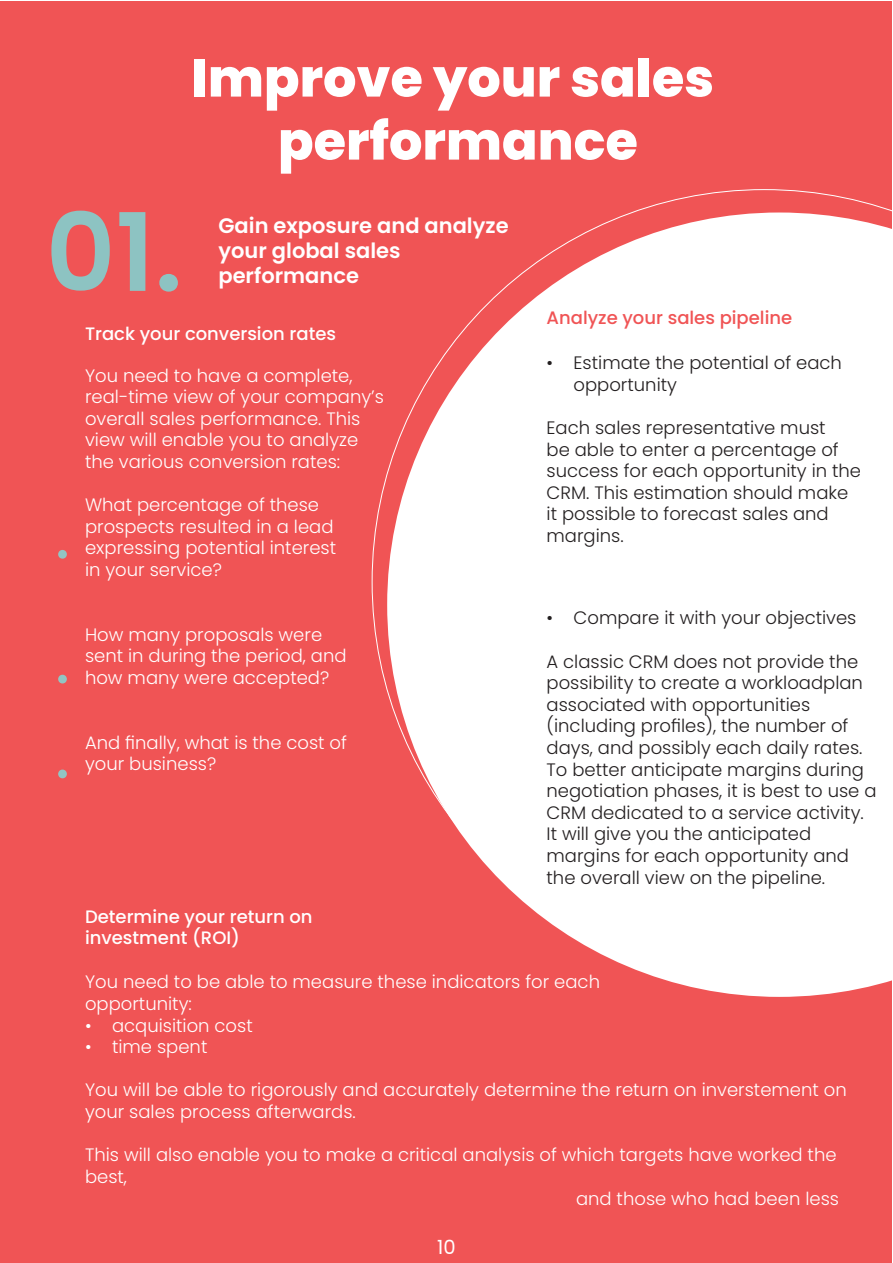
<style>
.page{position:relative;width:893px;height:1263px;background:#fff}
.page>*{position:absolute;margin:0;border:0;box-sizing:border-box;transform-origin:0 0}
.t1{font:600 108px "Poppins";color:#8dc3c2}
.t2{font:500 60px/124.8px "Poppins";color:#92c5c3}
.t3{font:800 52.5px/63px "Poppins";color:#fff;text-align:center}
.t4{font:600 21px/25.2px "Poppins";color:#fff}
.t5{font:19.5px "Poppins";color:#fff}
.t6{font:300 18px/21.6px "Poppins";color:#fff}
.t7{font:300 18px/21.6px "Poppins";color:#231f20}
.t8{font:500 18px/21.6px "Poppins";color:#fff}
.t9{font:500 18px "Poppins";color:#f05455}
</style>
<div class="page">
<div style="left:1px;top:1px;width:891px;height:1261px;background:#f05455"></div>
<svg style="left:387px;top:212px;width:505px;height:785px;fill:#fff"></svg>
<h3 class="t3" style="left:192px;top:47px;width:524px">Improve your sales performance</h3>
<h1 class="t1" style="left:46px;top:206px;width:138px">01.</h1>
<p class="t4" style="left:218px;top:213px;width:292px">Gain exposure and analyze your global sales performance</p>
<h2 class="t2" style="left:55px;top:476px;width:16px">. .</h2>
<p class="t8" style="left:85px;top:323px;width:253px">Track your conversion rates</p>
<p class="t6" style="left:85px;top:365px;width:300px">You need to have a complete, real-time view of your company’s overall sales performance. This view will enable you to analyze the various conversion rates:</p>
<p class="t6" style="left:85px;top:494px;width:253px">What percentage of these prospects resulted in a lead expressing potential interest in your service?</p>
<p class="t6" style="left:85px;top:624px;width:263px">How many proposals were sent in during the period, and how many were accepted?</p>
<h2 class="t2" style="left:55px;top:696px;width:16px">.</h2>
<p class="t6" style="left:85px;top:732px;width:263px">And finally, what is the cost of your business?</p>
<p class="t8" style="left:85px;top:906px;width:229px">Determine your return on investment (ROI)</p>
<p class="t9" style="left:547px;top:307px;width:247px">Analyze your sales pipeline</p>
<p class="t7" style="left:574px;top:354px;width:270px;text-indent:-27px">• Estimate the potential of each opportunity</p>
<p class="t7" style="left:547px;top:417px;width:316px">Each sales representative must<br>be able to enter a percentage of success for each opportunity in the<br>CRM. This estimation should make it possible to forecast sales and margins.</p>
<p class="t7" style="left:547px;top:609px;width:311px">• Compare it with your objectives</p>
<p class="t7" style="left:547px;top:650px;width:331px">A classic CRM does not provide the possibility to create a workloadplan associated with opportunities (including profiles), the number of days, and possibly each daily rates.<br>To better anticipate margins during negotiation phases, it is best to use a CRM dedicated to a service activity.<br>It will give you the anticipated margins for each opportunity and the overall view on the pipeline.</p>
<p class="t6" style="left:85px;top:971px;width:516px">You need to be able to measure these indicators for each opportunity:</p>
<p class="t6" style="left:85px;top:1016px;width:169px">• acquisition cost</p>
<p class="t6" style="left:85px;top:1038px;width:124px">• time spent</p>
<p class="t6" style="left:85px;top:1079px;width:763px">You will be able to rigorously and accurately determine the return on inverstement on your sales process afterwards.</p>
<p class="t6" style="left:85px;top:1144px;width:753px">This will also enable you to make a critical analysis of which targets have worked the</p>
<p class="t6" style="left:85px;top:1166px;width:44px">best,</p>
<p class="t6" style="left:576px;top:1187px;width:265px">and those who had been less</p>
<p class="t5" style="left:437px;top:1236px;width:20px">10</p>
</div>
